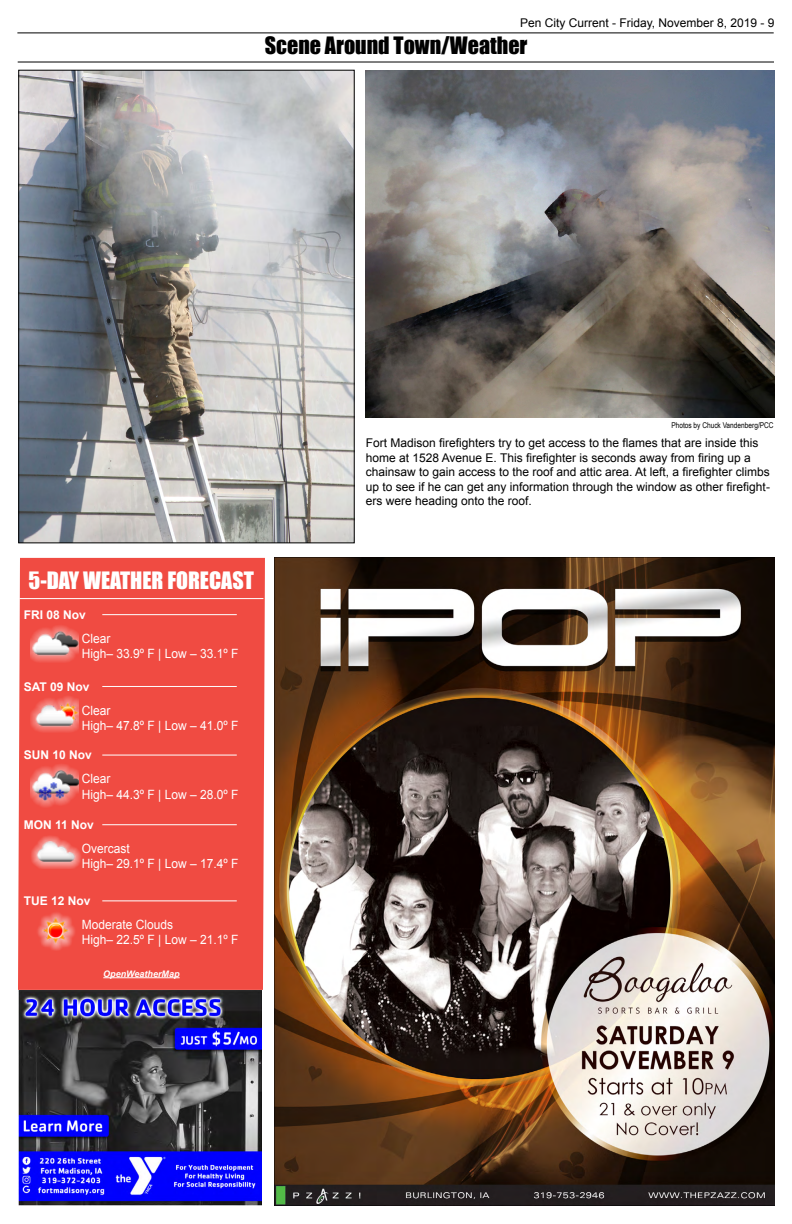
<style>
.page{position:relative;width:792px;height:1224px;background:#fff}
.page>*{position:absolute;margin:0;border:0;box-sizing:border-box;transform-origin:0 0}
.t1{font:22px "Impact";color:#000}
.t2{font:22px "Impact";color:#fff}
.t3{font:12.8px/15.3px "Arial";color:#fff;scale:.94 1}
.t4{font:12px/14.4px "Arial";color:#000}
.t5{font:700 12px "Arial";color:#fff}
.t6{font:italic 700 9px "Arial";color:#fff}
.t7{font:8px "Arial Narrow";color:#000}
</style>
<div class="page">
<img style="left:275px;top:558px;width:500px;height:648px">
<div style="left:18px;top:558px;width:247px;height:432px;background:#f04b42"></div>
<hr style="left:20px;top:598px;width:243px;height:1px;background:#fff">
<img style="left:31px;top:619px;width:48px;height:54px">
<hr style="left:102px;top:614px;width:135px;height:1px;background:#fff">
<img style="left:31px;top:690px;width:48px;height:54px">
<hr style="left:102px;top:686px;width:135px;height:1px;background:#fff">
<img style="left:31px;top:759px;width:48px;height:54px">
<hr style="left:102px;top:755px;width:135px;height:1px;background:#fff">
<div style="left:30px;top:835px;width:52px;height:34px;background:linear-gradient(to bottom,#f04b42,#f0534b)"></div>
<img style="left:31px;top:829px;width:48px;height:54px">
<hr style="left:102px;top:824px;width:135px;height:1px;background:#fff">
<img style="left:31px;top:905px;width:48px;height:54px">
<hr style="left:102px;top:900px;width:135px;height:1px;background:#fff">
<hr style="left:103px;top:977px;width:77px;height:1px;background:#fff">
<img style="left:18px;top:990px;width:244px;height:216px">
<hr style="left:17px;top:32px;width:757px;height:1px;background:#000">
<hr style="left:18px;top:62px;width:756px;height:1px;background:#000">
<img style="left:20px;top:72px;width:333px;height:469px">
<div style="left:18px;top:70px;width:337px;height:473px;border:1px solid #000"></div>
<img style="left:366px;top:70px;width:409px;height:347px">
<p class="t4" style="left:520px;top:15px;width:256px">Pen City Current - Friday, November 8, 2019 - 9</p>
<h1 class="t1" style="left:265px;top:28px;width:264px">Scene Around Town/Weather</h1>
<h1 class="t2" style="left:29px;top:563px;width:227px">5-DAY WEATHER FORECAST</h1>
<p class="t5" style="left:24px;top:607px;width:64px">FRI 08 Nov</p>
<p class="t3" style="left:82px;top:631px;width:168px">Clear<br>High– 33.9º F | Low – 33.1º F</p>
<p class="t5" style="left:24px;top:679px;width:67px">SAT 09 Nov</p>
<p class="t3" style="left:82px;top:703px;width:168px">Clear<br>High– 47.8º F | Low – 41.0º F</p>
<p class="t5" style="left:24px;top:747px;width:70px">SUN 10 Nov</p>
<p class="t3" style="left:82px;top:771px;width:168px">Clear<br>High– 44.3º F | Low – 28.0º F</p>
<p class="t5" style="left:24px;top:817px;width:72px">MON 11 Nov</p>
<p class="t3" style="left:82px;top:841px;width:168px">Overcast<br>High– 29.1º F | Low – 17.4º F</p>
<p class="t5" style="left:24px;top:893px;width:68px">TUE 12 Nov</p>
<p class="t3" style="left:82px;top:917px;width:168px">Moderate Clouds<br>High– 22.5º F | Low – 21.1º F</p>
<p class="t6" style="left:103px;top:968px;width:78px">OpenWeatherMap</p>
<p class="t7" style="left:671px;top:420px;width:104px">Photos by Chuck Vandenberg/PCC</p>
<p class="t4" style="left:366px;top:436px;width:406px">Fort Madison firefighters try to get access to the flames that are inside this home at 1528 Avenue E. This firefighter is seconds away from firing up a chainsaw to gain access to the roof and attic area. At left, a firefighter climbs up to see if he can get any information through the window as other firefight&shy;ers were heading onto the roof.</p>
</div>
